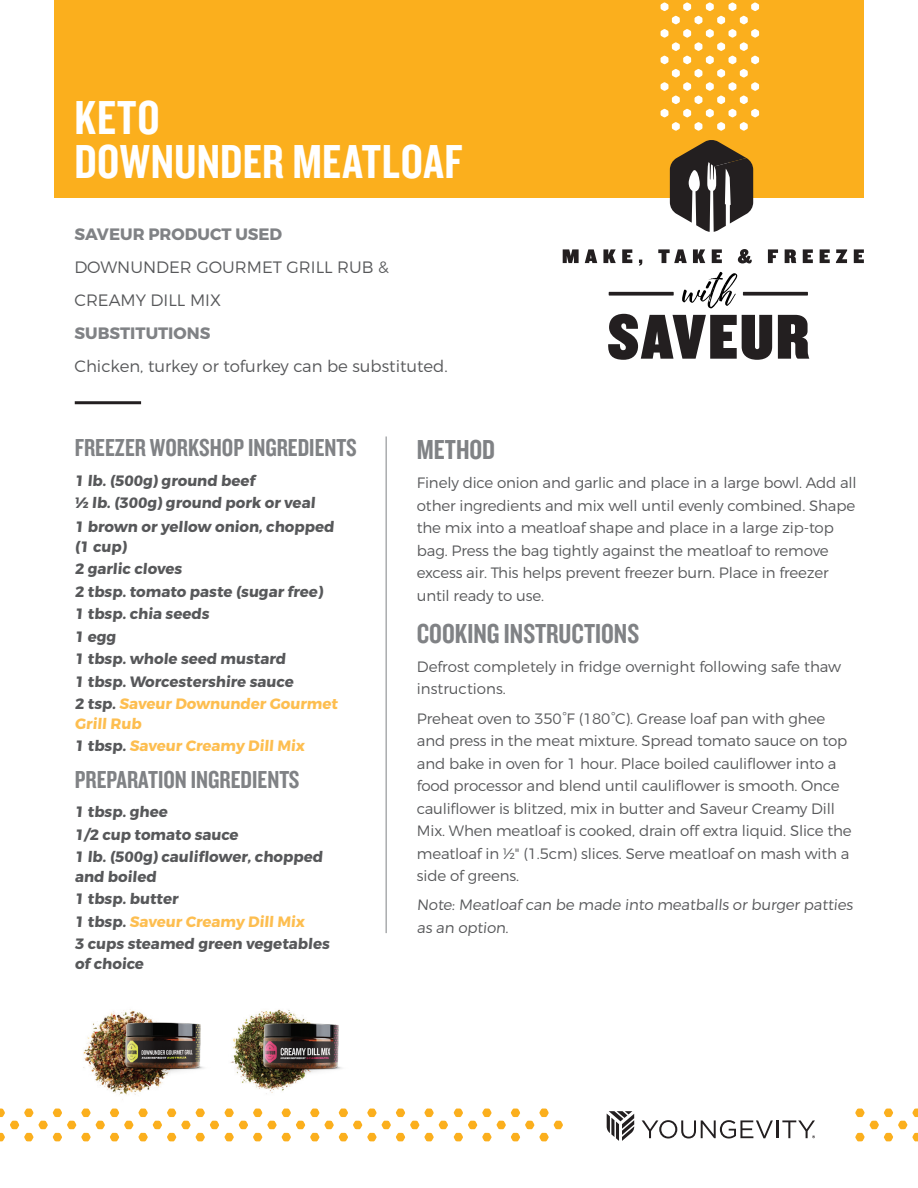
<style>
.page{position:relative;width:918px;height:1188px;background:#fff}
.page>*{position:absolute;margin:0;border:0;box-sizing:border-box;transform-origin:0 0}
.t1{font:49.5px "Knockout HTF49 Liteweight";letter-spacing:.01em;color:#fff}
.t2{font:28.5px "Knockout HTF49 Liteweight";color:#808285}
.t3{font:25.5px "Knockout HTF49 Liteweight";color:#808285}
.t4{font:300 16.5px/33px "Montserrat";color:#57585a}
.t5{font:300 15px/22.5px "Montserrat";letter-spacing:-.01em;color:#57585a}
.t6{font:700 15px/19.5px "Montserrat";color:#57585a}
.t7{font:700 15px/19.5px "Montserrat";color:#fdbe50}
.s1{font-weight:700;color:#808285}
.s2{color:#57585a}
</style>
<div class="page">
<hr style="left:75px;top:401px;width:66px;height:3px;background:#231f20">
<hr style="left:386px;top:436px;width:1px;height:497px;background:#808285">
<div style="left:54px;top:0;width:810px;height:198px;background:#fbaf1d"></div>
<svg style="left:778px;top:315px;width:31px;height:44px"></svg>
<svg style="left:563px;top:249px;width:16px;height:14px"></svg>
<svg style="left:585px;top:249px;width:12px;height:14px"></svg>
<svg style="left:603px;top:249px;width:13px;height:14px"></svg>
<svg style="left:622px;top:249px;width:10px;height:14px"></svg>
<svg style="left:639px;top:260px;width:3px;height:6px"></svg>
<svg style="left:658px;top:249px;width:29px;height:14px"></svg>
<svg style="left:693px;top:249px;width:12px;height:14px"></svg>
<svg style="left:712px;top:249px;width:10px;height:14px"></svg>
<svg style="left:738px;top:249px;width:14px;height:14px"></svg>
<svg style="left:768px;top:249px;width:10px;height:14px"></svg>
<svg style="left:785px;top:249px;width:11px;height:14px"></svg>
<svg style="left:803px;top:249px;width:10px;height:14px"></svg>
<svg style="left:820px;top:249px;width:10px;height:14px"></svg>
<svg style="left:836px;top:249px;width:11px;height:14px"></svg>
<svg style="left:854px;top:249px;width:10px;height:14px"></svg>
<svg style="left:743px;top:292px;width:65px;height:4px"></svg>
<svg style="left:608px;top:272px;width:164px;height:88px"></svg>
<svg style="left:661px;top:2px;width:98px;height:230px"></svg>
<svg style="left:0;top:1109px;width:918px;height:32px"></svg>
<img style="left:83px;top:1023px;width:59px;height:77px">
<img style="left:94px;top:1009px;width:110px;height:81px">
<img style="left:231px;top:1009px;width:111px;height:82px">
<p class="t1" style="left:75px;top:93px;width:87px">KETO</p>
<p class="t1" style="left:75px;top:136px;width:390px">DOWNUNDER MEATLOAF</p>
<p class="t4" style="left:75px;top:217px;width:316px"><span class="s1">SAVEUR PRODUCT USED<br></span>DOWNUNDER GOURMET GRILL RUB &amp;<br>CREAMY DILL MIX</p>
<p class="t4" style="left:75px;top:316px;width:375px"><span class="s1">SUBSTITUTIONS<br></span>Chicken, turkey or tofurkey can be substituted.</p>
<p class="t3" style="left:75px;top:435px;width:283px">FREEZER WORKSHOP INGREDIENTS</p>
<p class="t6" style="left:75px;top:471px;width:182px">1 lb. (500g) ground beef</p>
<p class="t6" style="left:75px;top:493px;width:244px">½ lb. (300g) ground pork or veal</p>
<p class="t6" style="left:75px;top:517px;width:262px">1 brown or yellow onion, chopped (1 cup)</p>
<p class="t6" style="left:75px;top:559px;width:110px">2 garlic cloves</p>
<p class="t6" style="left:75px;top:582px;width:251px">2 tbsp. tomato paste (sugar free)</p>
<p class="t6" style="left:75px;top:604px;width:138px">1 tbsp. chia seeds</p>
<p class="t6" style="left:75px;top:627px;width:44px">1 egg</p>
<p class="t6" style="left:75px;top:649px;width:214px">1 tbsp. whole seed mustard</p>
<p class="t6" style="left:75px;top:672px;width:222px">1 tbsp. Worcestershire sauce</p>
<p class="t7" style="left:75px;top:694px;width:266px"><span class="s2">2 tsp.</span> Saveur Downunder Gourmet<br>Grill Rub</p>
<p class="t7" style="left:75px;top:736px;width:233px"><span class="s2">1 tbsp.</span> Saveur Creamy Dill Mix</p>
<p class="t3" style="left:75px;top:767px;width:226px">PREPARATION INGREDIENTS</p>
<p class="t6" style="left:75px;top:802px;width:96px">1 tbsp. ghee</p>
<p class="t6" style="left:75px;top:825px;width:167px">1/2 cup tomato sauce</p>
<p class="t6" style="left:75px;top:847px;width:251px">1 lb. (500g) cauliflower, chopped</p>
<p class="t6" style="left:75px;top:867px;width:85px">and boiled</p>
<p class="t6" style="left:75px;top:889px;width:107px">1 tbsp. butter</p>
<p class="t7" style="left:75px;top:912px;width:233px"><span class="s2">1 tbsp.</span> Saveur Creamy Dill Mix</p>
<p class="t6" style="left:75px;top:934px;width:258px">3 cups steamed green vegetables</p>
<p class="t6" style="left:75px;top:954px;width:72px">of choice</p>
<p class="t2" style="left:417px;top:435px;width:80px">METHOD</p>
<p class="t5" style="left:417px;top:471px;width:441px">Finely dice onion and garlic and place in a large bowl. Add all other ingredients and mix well until evenly combined. Shape the mix into a meatloaf shape and place in a large zip-top bag. Press the bag tightly against the meatloaf to remove excess air. This helps prevent freezer burn. Place in freezer until ready to use.</p>
<p class="t2" style="left:417px;top:619px;width:224px">COOKING INSTRUCTIONS</p>
<p class="t5" style="left:417px;top:655px;width:426px">Defrost completely in fridge overnight following safe thaw instructions.</p>
<p class="t5" style="left:417px;top:707px;width:436px">Preheat oven to 350°F (180°C). Grease loaf pan with ghee and press in the meat mixture. Spread tomato sauce on top and bake in oven for 1 hour. Place boiled cauliflower into a food processor and blend until cauliflower is smooth. Once cauliflower is blitzed, mix in butter and Saveur Creamy Dill Mix. When meatloaf is cooked, drain off extra liquid. Slice the meatloaf in ½" (1.5cm) slices. Serve meatloaf on mash with a side of greens.</p>
<p class="t5" style="left:417px;top:893px;width:439px">Note: Meatloaf can be made into meatballs or burger patties as an option.</p>
</div>
